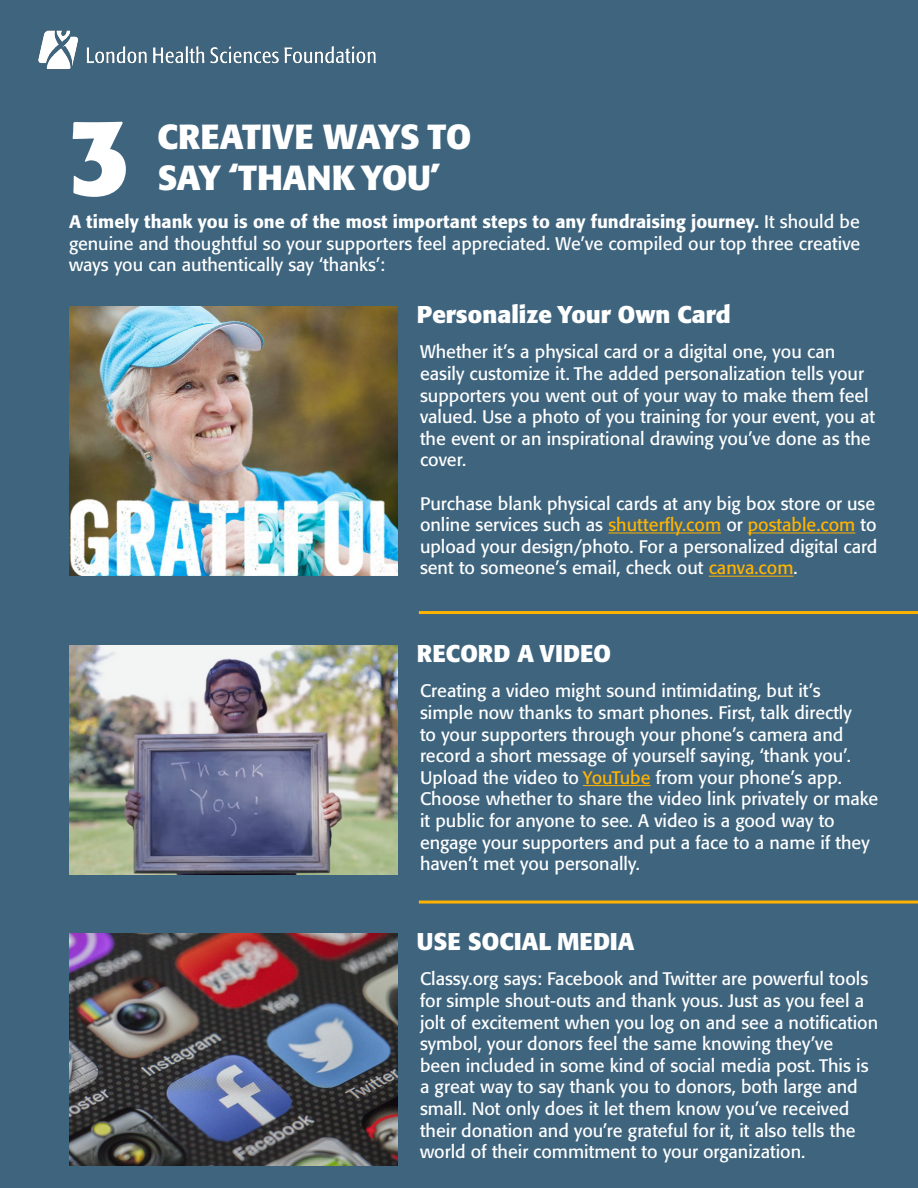
<style>
.page{position:relative;width:918px;height:1188px;background:#3e647e}
.page>*{position:absolute;margin:0;border:0;box-sizing:border-box;transform-origin:0 0}
.t1{font:700 108px "Formata BQ";color:#fff}
.t2{font:700 34.5px "Formata BQ";color:#fff}
.t3{font:700 24px "Formata BQ";color:#fff}
.t4{font:18px/21.6px "Formata BQ";color:#fff}
.s1{font-weight:500}
.s2{color:#ffb300}
</style>
<div class="page">
<hr style="left:608px;top:533px;width:113px;height:1px;background:#ffb300">
<hr style="left:748px;top:533px;width:107px;height:1px;background:#ffb300">
<hr style="left:709px;top:576px;width:84px;height:1px;background:#ffb300">
<hr style="left:583px;top:785px;width:68px;height:1px;background:#ffb300">
<hr style="left:419px;top:611px;width:499px;height:3px;background:#ffb300">
<hr style="left:419px;top:901px;width:499px;height:3px;background:#ffb300">
<img style="left:70px;top:307px;width:327px;height:268px">
<img style="left:70px;top:646px;width:327px;height:228px">
<img style="left:70px;top:934px;width:327px;height:232px">
<img style="left:38px;top:30px;width:338px;height:40px">
<p class="t1" style="left:68px;top:89px;width:64px">3</p>
<p class="t2" style="left:157px;top:115px;width:315px">CREATIVE WAYS TO</p>
<p class="t2" style="left:157px;top:157px;width:284px">SAY ‘THANK YOU’</p>
<p class="t4" style="left:69px;top:211px;width:793px;text-align:justify"><span class="s1">A timely thank you is one of the most important steps to any fundraising journey.</span> It should be genuine and thoughtful so your supporters feel appreciated. We’ve compiled our top three creative ways you can authentically say ‘thanks’:</p>
<p class="t3" style="left:417px;top:300px;width:316px">Personalize Your Own Card</p>
<p class="t4" style="left:420px;top:341px;width:457px">Whether it’s a physical card or a digital one, you can easily customize it. The added personalization tells your supporters you went out of your way to make them feel valued. Use a photo of you training for your event, you at the event or an inspirational drawing you’ve done as the cover.</p>
<p class="t4" style="left:420px;top:492px;width:459px">Purchase blank physical cards at any big box store or use online services such as <span class="s2">shutterfly.com</span> or <span class="s2">postable.com</span> to upload your design/photo. For a personalized digital card sent to someone’s email, check out <span class="s2">canva.com</span>.</p>
<p class="t3" style="left:417px;top:639px;width:196px">RECORD A VIDEO</p>
<p class="t4" style="left:420px;top:680px;width:460px">Creating a video might sound intimidating, but it’s simple now thanks to smart phones. First, talk directly<br>to your supporters through your phone’s camera and record a short message of yourself saying, ‘thank you’.<br>Upload the video to <span class="s2">YouTube</span> from your phone’s app.<br>Choose whether to share the video link privately or make it public for anyone to see. A video is a good way to engage your supporters and put a face to a name if they haven’t met you personally.</p>
<p class="t3" style="left:417px;top:927px;width:219px">USE SOCIAL MEDIA</p>
<p class="t4" style="left:420px;top:968px;width:460px">Classy.org says: Facebook and Twitter are powerful tools for simple shout-outs and thank yous. Just as you feel a jolt of excitement when you log on and see a notification symbol, your donors feel the same knowing they’ve been included in some kind of social media post. This is a great way to say thank you to donors, both large and small. Not only does it let them know you’ve received their donation and you’re grateful for it, it also tells the world of their commitment to your organization.</p>
</div>
